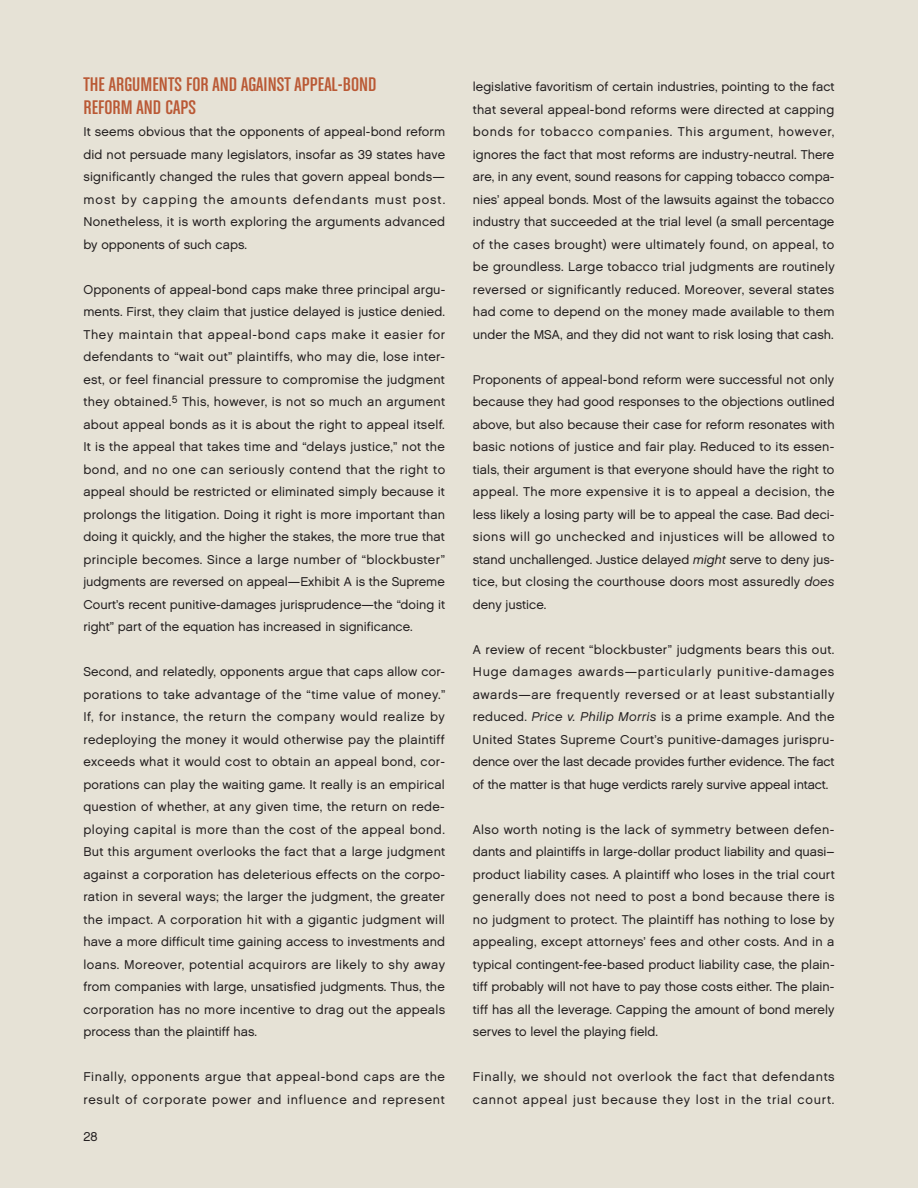
<style>
.page{position:relative;width:918px;height:1188px;background:#e6e2d6}
.page>*{position:absolute;margin:0;border:0;box-sizing:border-box;transform-origin:0 0}
.t1{font:21px "Chalet Comprime Cologne Sixty";letter-spacing:.005em;color:#ba5935;scale:1.1 1}
.t2{font:12.75px/22.5px "Chalet London Nineteen Sixty";letter-spacing:.015em;color:#231f20;text-align:justify}
.t3{font:12.75px/22.5px "Chalet London Nineteen Sixty";letter-spacing:.05em;color:#231f20}
.t4{font:12.75px/22.5px "Chalet London Nineteen Sixty";letter-spacing:.045em;color:#231f20}
.s1{font-family:"Chalet Oblique London"}
</style>
<div class="page">
<h1 class="t1" style="left:83px;top:73px;width:38px">THE ARGUMENTS</h1>
<h1 class="t1" style="left:186px;top:73px;width:64px">FOR AND AGAINST</h1>
<h1 class="t1" style="left:295px;top:73px;width:14px">APPEAL</h1>
<h1 class="t1" style="left:338px;top:73px;width:21px">-BOND</h1>
<h1 class="t1" style="left:83px;top:95px;width:16px">REFORM</h1>
<h1 class="t1" style="left:136px;top:95px;width:42px">AND CAPS</h1>
<p class="t2" style="left:83px;top:121px;width:363px">It seems obvious that the opponents of appeal-bond reform did not persuade many legislators, insofar as 39 states have significantly changed the rules that govern appeal bonds— most by capping the amounts defendants must post.<br>Nonetheless, it is worth exploring the arguments advanced by opponents of such caps.</p>
<p class="t2" style="left:83px;top:278px;width:363px">Opponents of appeal-bond caps make three principal argu&shy;ments. First, they claim that justice delayed is justice denied.<br>They maintain that appeal-bond caps make it easier for defendants to “wait out” plaintiffs, who may die, lose inter&shy;est, or feel financial pressure to compromise the judgment they obtained.<sup>5</sup> This, however, is not so much an argument about appeal bonds as it is about the right to appeal itself.<br>It is the appeal that takes time and “delays justice,” not the bond, and no one can seriously contend that the right to appeal should be restricted or eliminated simply because it prolongs the litigation. Doing it right is more important than doing it quickly, and the higher the stakes, the more true that principle becomes. Since a large number of “blockbuster” judgments are reversed on appeal—Exhibit A is the Supreme Court’s recent punitive-damages jurisprudence—the “doing it right” part of the equation has increased in significance.</p>
<p class="t2" style="left:83px;top:661px;width:363px">Second, and relatedly, opponents argue that caps allow cor&shy;porations to take advantage of the “time value of money.” If, for instance, the return the company would realize by redeploying the money it would otherwise pay the plaintiff exceeds what it would cost to obtain an appeal bond, cor&shy;porations can play the waiting game. It really is an empirical question of whether, at any given time, the return on rede&shy;ploying capital is more than the cost of the appeal bond.<br>But this argument overlooks the fact that a large judgment against a corporation has deleterious effects on the corpo&shy;ration in several ways; the larger the judgment, the greater the impact. A corporation hit with a gigantic judgment will have a more difficult time gaining access to investments and loans. Moreover, potential acquirors are likely to shy away from companies with large, unsatisfied judgments. Thus, the corporation has no more incentive to drag out the appeals process than the plaintiff has.</p>
<p class="t4" style="left:83px;top:1066px;width:363px">Finally, opponents argue that appeal-bond caps are the result of corporate power and influence and represent</p>
<p class="t2" style="left:83px;top:1126px;width:16px">28</p>
<p class="t2" style="left:473px;top:76px;width:363px">legislative favoritism of certain industries, pointing to the fact that several appeal-bond reforms were directed at capping bonds for tobacco companies. This argument, however, ignores the fact that most reforms are industry-neutral. There are, in any event, sound reasons for capping tobacco compa&shy;nies’ appeal bonds. Most of the lawsuits against the tobacco industry that succeeded at the trial level (a small percentage of the cases brought) were ultimately found, on appeal, to be groundless. Large tobacco trial judgments are routinely reversed or significantly reduced. Moreover, several states had come to depend on the money made available to them under the MSA, and they did not want to risk losing that cash.</p>
<p class="t2" style="left:473px;top:368px;width:363px">Proponents of appeal-bond reform were successful not only because they had good responses to the objections outlined above, but also because their case for reform resonates with basic notions of justice and fair play. Reduced to its essen&shy;tials, their argument is that everyone should have the right to appeal. The more expensive it is to appeal a decision, the less likely a losing party will be to appeal the case. Bad deci&shy;sions will go unchecked and injustices will be allowed to stand unchallenged. Justice delayed <span class="s1">might</span> serve to deny jus&shy;tice, but closing the courthouse doors most assuredly <span class="s1">does </span>deny justice.</p>
<p class="t2" style="left:473px;top:638px;width:363px">A review of recent “blockbuster” judgments bears this out.<br>Huge damages awards—particularly punitive-damages awards—are frequently reversed or at least substantially reduced. <span class="s1">Price v. Philip Morris</span> is a prime example. And the United States Supreme Court’s punitive-damages jurispru&shy;dence over the last decade provides further evidence. The fact of the matter is that huge verdicts rarely survive appeal intact.</p>
<p class="t2" style="left:473px;top:818px;width:363px">Also worth noting is the lack of symmetry between defen&shy;dants and plaintiffs in large-dollar product liability and quasi– product liability cases. A plaintiff who loses in the trial court generally does not need to post a bond because there is no judgment to protect. The plaintiff has nothing to lose by appealing, except attorneys’ fees and other costs. And in a typical contingent-fee-based product liability case, the plain&shy;tiff probably will not have to pay those costs either. The plain&shy;tiff has all the leverage. Capping the amount of bond merely serves to level the playing field.</p>
<p class="t3" style="left:473px;top:1066px;width:363px">Finally, we should not overlook the fact that defendants cannot appeal just because they lost in the trial court.</p>
</div>
